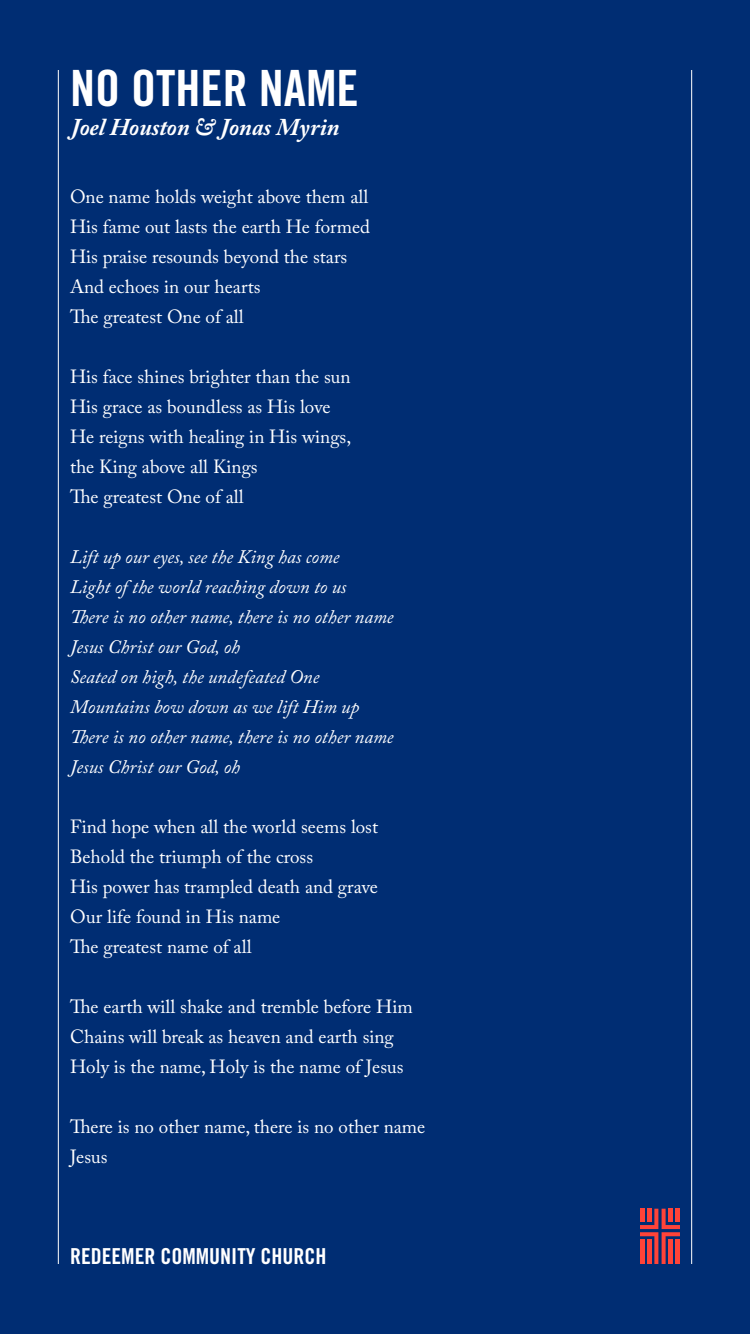
<style>
.page{position:relative;width:750px;height:1334px;background:#002d73}
.page>*{position:absolute;margin:0;border:0;box-sizing:border-box;transform-origin:0 0}
.COPY_-_Page_Title{font:50px "Trade Gothic LT Pro Bd Cn 20";color:#fff}
.COPY_-_Page_Sub-Head{font:italic 700 24px "Adobe Caslon Pro";color:#fff}
.t1{font:22px "Trade Gothic LT Pro Bd Cn 20";color:#fff}
.COPY_-_Standard_Text{font:19px "Adobe Caslon Pro";color:#fff}
.COPY_-_Leader_Text{font:italic 19px "Adobe Caslon Pro";color:#fff}
</style>
<div class="page">
<svg style="left:640px;top:1209px;width:40px;height:55px"></svg>
<hr style="left:647px;top:1209px;width:4px;height:13px;background:#ff4338">
<hr style="left:676px;top:1239px;width:4px;height:25px;background:#ff4338">
<hr style="left:58px;top:70px;width:1px;height:1194px;background:#fff">
<hr style="left:691px;top:70px;width:1px;height:1194px;background:#fff">
<p class="COPY_-_Page_Title" style="left:70px;top:58px;width:290px">NO OTHER NAME</p>
<p class="COPY_-_Page_Sub-Head" style="left:70px;top:113px;width:271px">Joel Houston &amp; Jonas Myrin</p>
<p class="COPY_-_Standard_Text" style="left:70px;top:186px;width:300px">One name holds weight above them all</p>
<p class="COPY_-_Standard_Text" style="left:70px;top:216px;width:302px">His fame out lasts the earth He formed</p>
<p class="COPY_-_Standard_Text" style="left:70px;top:246px;width:279px">His praise resounds beyond the stars</p>
<p class="COPY_-_Standard_Text" style="left:70px;top:276px;width:192px">And echoes in our hearts</p>
<p class="COPY_-_Standard_Text" style="left:70px;top:306px;width:175px">The greatest One of all</p>
<p class="COPY_-_Standard_Text" style="left:70px;top:366px;width:282px">His face shines brighter than the sun</p>
<p class="COPY_-_Standard_Text" style="left:70px;top:396px;width:262px">His grace as boundless as His love</p>
<p class="COPY_-_Standard_Text" style="left:70px;top:426px;width:283px">He reigns with healing in His wings,</p>
<p class="COPY_-_Standard_Text" style="left:70px;top:456px;width:189px">the King above all Kings</p>
<p class="COPY_-_Standard_Text" style="left:70px;top:486px;width:175px">The greatest One of all</p>
<p class="COPY_-_Leader_Text" style="left:70px;top:546px;width:271px">Lift up our eyes, see the King has come</p>
<p class="COPY_-_Leader_Text" style="left:70px;top:576px;width:278px">Light of the world reaching down to us</p>
<p class="COPY_-_Leader_Text" style="left:70px;top:606px;width:325px">There is no other name, there is no other name</p>
<p class="COPY_-_Leader_Text" style="left:70px;top:636px;width:172px">Jesus Christ our God, oh</p>
<p class="COPY_-_Leader_Text" style="left:70px;top:666px;width:251px">Seated on high, the undefeated One</p>
<p class="COPY_-_Leader_Text" style="left:70px;top:696px;width:291px">Mountains bow down as we lift Him up</p>
<p class="COPY_-_Leader_Text" style="left:70px;top:726px;width:325px">There is no other name, there is no other name</p>
<p class="COPY_-_Leader_Text" style="left:70px;top:756px;width:172px">Jesus Christ our God, oh</p>
<p class="COPY_-_Standard_Text" style="left:70px;top:816px;width:310px">Find hope when all the world seems lost</p>
<p class="COPY_-_Standard_Text" style="left:70px;top:846px;width:245px">Behold the triumph of the cross</p>
<p class="COPY_-_Standard_Text" style="left:70px;top:876px;width:310px">His power has trampled death and grave</p>
<p class="COPY_-_Standard_Text" style="left:70px;top:906px;width:212px">Our life found in His name</p>
<p class="COPY_-_Standard_Text" style="left:70px;top:936px;width:183px">The greatest name of all</p>
<p class="COPY_-_Standard_Text" style="left:70px;top:996px;width:344px">The earth will shake and tremble before Him</p>
<p class="COPY_-_Standard_Text" style="left:70px;top:1026px;width:325px">Chains will break as heaven and earth sing</p>
<p class="COPY_-_Standard_Text" style="left:70px;top:1056px;width:335px">Holy is the name, Holy is the name of Jesus</p>
<p class="COPY_-_Standard_Text" style="left:70px;top:1116px;width:357px">There is no other name, there is no other name</p>
<p class="COPY_-_Standard_Text" style="left:70px;top:1146px;width:39px">Jesus</p>
<p class="t1" style="left:70px;top:1243px;width:258px">REDEEMER COMMUNITY CHURCH</p>
</div>
